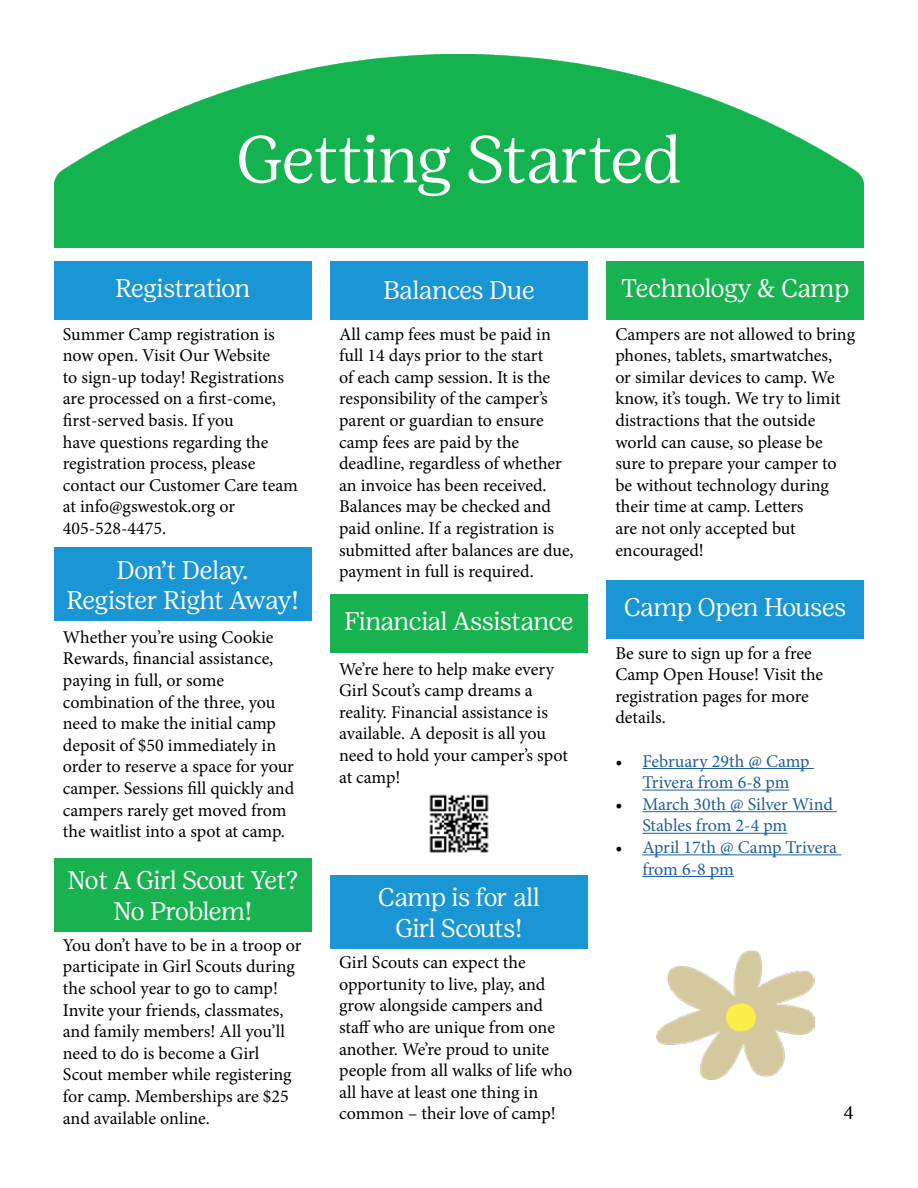
<style>
.page{position:relative;width:918px;height:1188px;background:#fff}
.page>*{position:absolute;margin:0;border:0;box-sizing:border-box;transform-origin:0 0}
.t1{font:300 66px "Girl Scout Display";color:#fff}
.t2{font:300 25.5px/30.6px "Girl Scout Display";letter-spacing:-.005em;color:#fff;text-align:center}
.t3{font:300 25.5px/30.6px "Girl Scout Display";letter-spacing:-.025em;color:#fff;text-align:center}
.t4{font:18px/21.6px "Minion Pro";letter-spacing:-.005em;color:#000}
.t5{font:18px/21.6px "Minion Pro";letter-spacing:-.005em;color:#215e9e}
.t6{font:18px "Girl Scout Text";color:#000}
.s1{color:#000}
</style>
<div class="page">
<img style="left:54px;top:54px;width:810px;height:194px">
<div style="left:54px;top:261px;width:258px;height:59px;background:#1a96d4"></div>
<div style="left:330px;top:261px;width:258px;height:59px;background:#1a96d4"></div>
<div style="left:606px;top:261px;width:258px;height:59px;background:#19b250"></div>
<div style="left:54px;top:548px;width:258px;height:73px;background:#1a96d4"></div>
<div style="left:54px;top:858px;width:258px;height:73px;background:#19b250"></div>
<div style="left:330px;top:594px;width:258px;height:59px;background:#19b250"></div>
<img style="left:429px;top:794px;width:60px;height:59px">
<div style="left:330px;top:875px;width:258px;height:74px;background:#1a96d4"></div>
<div style="left:606px;top:580px;width:258px;height:59px;background:#1a96d4"></div>
<hr style="left:642px;top:768px;width:172px;height:1px;background:#215e9e">
<hr style="left:642px;top:790px;width:147px;height:1px;background:#215e9e">
<hr style="left:642px;top:811px;width:195px;height:1px;background:#215e9e">
<hr style="left:642px;top:833px;width:145px;height:1px;background:#215e9e">
<hr style="left:642px;top:854px;width:199px;height:1px;background:#215e9e">
<hr style="left:642px;top:876px;width:92px;height:1px;background:#215e9e">
<img style="left:657px;top:950px;width:158px;height:130px">
<h1 class="t1" style="left:237px;top:119px;width:446px">Getting Started</h1>
<h2 class="t2" style="left:116px;top:272px;width:136px">Registration</h2>
<h2 class="t2" style="left:383px;top:274px;width:153px">Balances Due</h2>
<h2 class="t2" style="left:621px;top:273px;width:229px">Technology &amp; Camp</h2>
<p class="t4" style="left:63px;top:323px;width:237px">Summer Camp registration is now open. Visit Our Website<br>to sign-up today! Registrations are processed on a first-come, first-served basis. If you<br>have questions regarding the registration process, please contact our Customer Care team at info@gswestok.org or<br>405-528-4475.</p>
<h2 class="t2" style="left:67px;top:554px;width:233px">Don’t Delay.<br>Register Right Away!</h2>
<p class="t4" style="left:63px;top:626px;width:233px">Whether you’re using Cookie<br>Rewards, financial assistance, paying in full, or some combination of the three, you need to make the initial camp deposit of $50 immediately in order to reserve a space for your camper. Sessions fill quickly and campers rarely get moved from the waitlist into a spot at camp.</p>
<h2 class="t3" style="left:68px;top:864px;width:232px">Not A Girl Scout Yet?<br>No Problem!</h2>
<p class="t4" style="left:63px;top:934px;width:240px">You don’t have to be in a troop or participate in Girl Scouts during the school year to go to camp!<br>Invite your friends, classmates, and family members! All you’ll need to do is become a Girl<br>Scout member while registering for camp. Memberships are $25 and available online.</p>
<p class="t4" style="left:339px;top:323px;width:236px">All camp fees must be paid in full 14 days prior to the start<br>of each camp session. It is the responsibility of the camper’s parent or guardian to ensure camp fees are paid by the deadline, regardless of whether an invoice has been received.<br>Balances may be checked and paid online. If a registration is submitted after balances are due, payment in full is required.</p>
<h2 class="t2" style="left:345px;top:606px;width:230px">Financial Assistance</h2>
<p class="t4" style="left:339px;top:658px;width:230px">We’re here to help make every<br>Girl Scout’s camp dreams a reality. Financial assistance is available. A deposit is all you need to hold your camper’s spot at camp!</p>
<h2 class="t2" style="left:378px;top:882px;width:163px">Camp is for all<br>Girl Scouts!</h2>
<p class="t4" style="left:339px;top:952px;width:235px">Girl Scouts can expect the opportunity to live, play, and grow alongside campers and staff who are unique from one another. We’re proud to unite people from all walks of life who all have at least one thing in common – their love of camp!</p>
<p class="t4" style="left:615px;top:323px;width:241px">Campers are not allowed to bring phones, tablets, smartwatches,<br>or similar devices to camp. We know, it’s tough. We try to limit distractions that the outside world can cause, so please be sure to prepare your camper to be without technology during their time at camp. Letters<br>are not only accepted but encouraged!</p>
<h2 class="t2" style="left:624px;top:592px;width:224px">Camp Open Houses</h2>
<p class="t4" style="left:615px;top:642px;width:209px">Be sure to sign up for a free<br>Camp Open House! Visit the registration pages for more details.</p>
<p class="t5" style="left:615px;top:750px;width:196px;text-align:center"><span class="s1">•</span> February 29th @ Camp<br>Trivera from 6-8 pm</p>
<p class="t5" style="left:642px;top:793px;width:192px;text-indent:-27px"><span class="s1">•</span> March 30th @ Silver Wind<br>Stables from 2-4 pm</p>
<p class="t5" style="left:642px;top:837px;width:196px;text-indent:-27px"><span class="s1">•</span> April 17th @ Camp Trivera from 6-8 pm</p>
<p class="t6" style="left:844px;top:1101px;width:12px">4</p>
</div>
